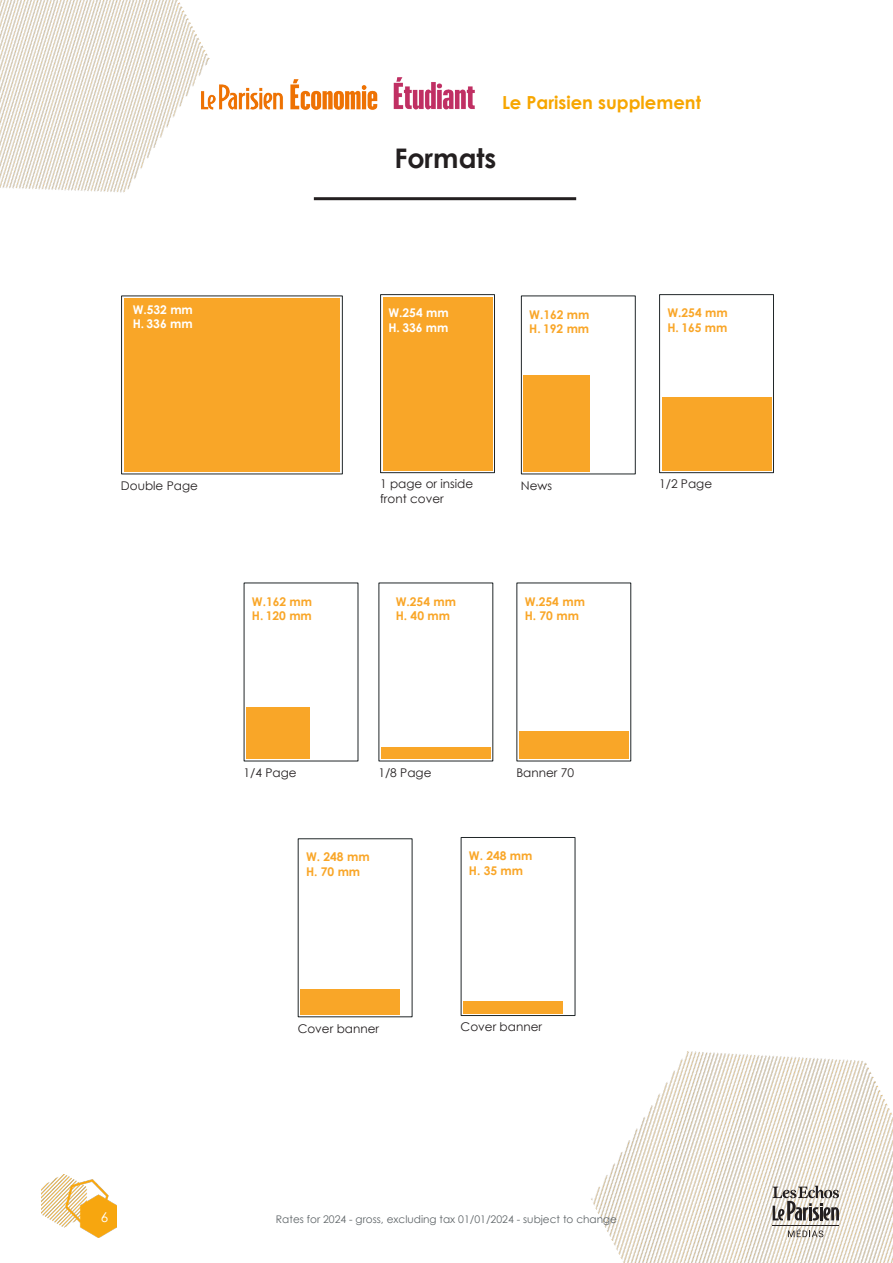
<style>
.page{position:relative;width:893px;height:1263px;background:#fff}
.page>*{position:absolute;margin:0;border:0;box-sizing:border-box;transform-origin:0 0}
.t1{font:700 27px "Century Gothic";color:#231f20}
.t2{font:700 18px "Century Gothic";color:#f7a600}
.t3{font:13.5px "Century Gothic";color:#fff}
.cotes{font:700 12px "Century Gothic";color:#f9a628}
.t4{font:12px/14.4px "Century Gothic";color:#231f20}
.cotes-2{font:700 12px "Century Gothic";color:#fff}
.t5{font:10.5px "Century Gothic";color:#5f6568}
</style>
<div class="page">
<img style="left:551px;top:981px;width:342px;height:282px">
<svg style="left:788px;top:1229px;width:35px;height:8px"></svg>
<hr style="left:773px;top:1225px;width:66px;height:1px;background:#231f20">
<svg style="left:773px;top:1186px;width:66px;height:34px"></svg>
<img style="left:41px;top:1175px;width:76px;height:62px">
<img style="left:0;top:0;width:210px;height:193px">
<img style="left:201px;top:79px;width:177px;height:36px">
<img style="left:393px;top:78px;width:82px;height:32px">
<hr style="left:314px;top:197px;width:262px;height:3px;background:#231f20">
<div style="left:124px;top:298px;width:215px;height:174px;background:#f9a628"></div>
<div style="left:121px;top:296px;width:222px;height:178px;border:1px solid #212729"></div>
<div style="left:383px;top:297px;width:109px;height:173px;background:#f9a628"></div>
<div style="left:524px;top:375px;width:66px;height:97px;background:#f9a628"></div>
<div style="left:380px;top:294px;width:115px;height:179px;border:1px solid #212729"></div>
<div style="left:521px;top:296px;width:115px;height:178px;border:1px solid #212729"></div>
<div style="left:662px;top:397px;width:109px;height:73px;background:#f9a628"></div>
<div style="left:659px;top:294px;width:115px;height:179px;border:1px solid #212729"></div>
<div style="left:381px;top:747px;width:110px;height:12px;background:#f9a628"></div>
<div style="left:519px;top:731px;width:110px;height:28px;background:#f9a628"></div>
<div style="left:301px;top:989px;width:99px;height:25px;background:#f9a628"></div>
<div style="left:463px;top:1001px;width:100px;height:12px;background:#f9a628"></div>
<div style="left:461px;top:837px;width:114px;height:179px;border:1px solid #212729"></div>
<div style="left:246px;top:707px;width:63px;height:52px;background:#f9a628"></div>
<p class="cotes-2" style="left:133px;top:301px;width:62px">W.532 mm</p>
<p class="cotes-2" style="left:133px;top:315px;width:61px">H. 336 mm</p>
<p class="t4" style="left:121px;top:478px;width:78px">Double Page</p>
<p class="cotes" style="left:252px;top:592px;width:62px">W.162 mm</p>
<p class="cotes" style="left:252px;top:606px;width:61px">H. 120 mm</p>
<h2 class="t2" style="left:502px;top:88px;width:201px">Le Parisien supplement</h2>
<p class="t1" style="left:394px;top:138px;width:104px">Formats</p>
<p class="cotes-2" style="left:388px;top:304px;width:62px">W.254 mm</p>
<p class="cotes-2" style="left:388px;top:318px;width:61px">H. 336 mm</p>
<p class="cotes" style="left:529px;top:305px;width:62px">W.162 mm</p>
<p class="cotes" style="left:529px;top:319px;width:61px">H. 192 mm</p>
<p class="cotes" style="left:667px;top:304px;width:62px">W.254 mm</p>
<p class="cotes" style="left:667px;top:318px;width:61px">H. 165 mm</p>
<p class="t4" style="left:380px;top:477px;width:95px">1 page or inside front cover</p>
<p class="t4" style="left:521px;top:478px;width:33px">News</p>
<p class="cotes" style="left:396px;top:592px;width:62px">W.254 mm</p>
<p class="cotes" style="left:396px;top:606px;width:56px">H. 40 mm</p>
<p class="cotes" style="left:525px;top:592px;width:62px">W.254 mm</p>
<p class="cotes" style="left:525px;top:606px;width:56px">H. 70 mm</p>
<p class="t4" style="left:659px;top:477px;width:55px">1/2 Page</p>
<p class="t4" style="left:244px;top:765px;width:55px">1/4 Page</p>
<p class="t4" style="left:378px;top:765px;width:55px">1/8 Page</p>
<p class="t4" style="left:516px;top:765px;width:59px">Banner 70</p>
<p class="cotes" style="left:306px;top:848px;width:65px">W. 248 mm</p>
<p class="cotes" style="left:306px;top:862px;width:56px">H. 70 mm</p>
<p class="cotes" style="left:469px;top:847px;width:65px">W. 248 mm</p>
<p class="cotes" style="left:469px;top:861px;width:56px">H. 35 mm</p>
<p class="t4" style="left:298px;top:1021px;width:83px">Cover banner</p>
<p class="t4" style="left:461px;top:1019px;width:83px">Cover banner</p>
<p class="t3" style="left:101px;top:1208px;width:9px">6</p>
<p class="t5" style="left:276px;top:1212px;width:343px">Rates for 2024 - gross, excluding tax 01/01/2024 - subject to change</p>
</div>
